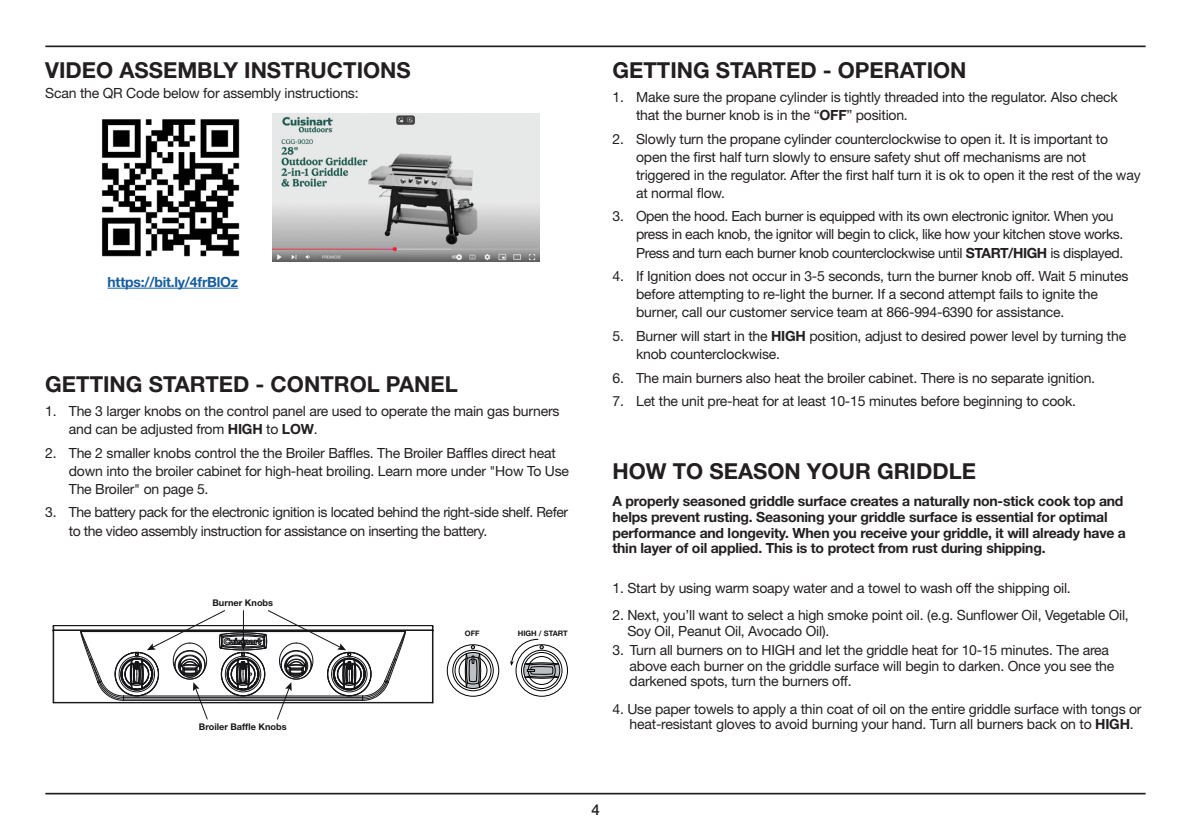
<style>
.page{position:relative;width:1191px;height:840px;background:#fff}
.page>*{position:absolute;margin:0;border:0;box-sizing:border-box;transform-origin:0 0}
.t1{font:700 22px "Helvetica Neue LT Std";color:#231f20}
.t2{font:500 15px "Helvetica Neue LT Std";color:#231f20}
.t3{font:14px/18px "Helvetica Neue LT Std";letter-spacing:-.015em;color:#231f20}
.t4{font:700 14px/15.8px "Helvetica Neue LT Std";letter-spacing:-.015em;color:#231f20}
.t5{font:700 14px "Helvetica Neue LT Std";letter-spacing:-.015em;color:#175d9e}
.t6{font:700 9.2px "Helvetica Neue LT Std";color:#161518}
.t7{font:700 7.6px "Helvetica Neue LT Std";color:#161518}
.s1{font-weight:700}
</style>
<div class="page">
<img style="left:102px;top:119px;width:138px;height:138px">
<img style="left:272px;top:114px;width:267px;height:148px">
<hr style="left:54px;top:702px;width:378px;height:1px;background:#161518">
<hr style="left:432px;top:630px;width:1px;height:72px;background:#161518">
<hr style="left:54px;top:701px;width:378px;height:1px;background:#161518">
<hr style="left:53px;top:630px;width:1px;height:72px;background:#161518">
<hr style="left:54px;top:629px;width:378px;height:1px;background:#161518">
<hr style="left:54px;top:625px;width:378px;height:1px;background:#161518">
<svg style="left:81px;top:610px;width:325px;height:110px"></svg>
<div style="left:447px;top:644px;width:52px;height:52px;border:1px solid #000;border-radius:50%"></div>
<div style="left:453px;top:649px;width:40px;height:41px;border:1px solid #000;border-radius:50%"></div>
<div style="left:455px;top:652px;width:36px;height:36px;border:1px solid #000;border-radius:50%"></div>
<svg style="left:459px;top:645px;width:28px;height:43px"></svg>
<div style="left:516px;top:644px;width:52px;height:52px;border:1px solid #000;border-radius:50%"></div>
<div style="left:521px;top:649px;width:41px;height:41px;border:1px solid #000;border-radius:50%"></div>
<div style="left:523px;top:652px;width:37px;height:36px;border:1px solid #000;border-radius:50%"></div>
<svg style="left:510px;top:638px;width:50px;height:46px"></svg>
<hr style="left:45px;top:45px;width:1100px;height:2px;background:#231f20">
<hr style="left:45px;top:792px;width:1100px;height:2px;background:#231f20">
<hr style="left:107px;top:288px;width:131px;height:1px;background:#175d9e">
<h1 class="t1" style="left:45px;top:57px;width:367px">VIDEO ASSEMBLY INSTRUCTIONS</h1>
<p class="t3" style="left:45px;top:84px;width:315px">Scan the QR Code below for assembly instructions:</p>
<p class="t5" style="left:107px;top:273px;width:132px">https://bit.ly/4frBlOz</p>
<h1 class="t1" style="left:45px;top:370px;width:414px">GETTING STARTED - CONTROL PANEL</h1>
<p class="t3" style="left:69px;top:401px;width:492px;text-indent:-24px">1. The 3 larger knobs on the control panel are used to operate the main gas burners and can be adjusted from <span class="s1">HIGH</span> to <span class="s1">LOW</span>.</p>
<p class="t3" style="left:69px;top:443px;width:502px;text-indent:-24px">2. The 2 smaller knobs control the the Broiler Baffles. The Broiler Baffles direct heat down into the broiler cabinet for high-heat broiling. Learn more under "How To Use<br>The Broiler" on page 5.</p>
<p class="t3" style="left:69px;top:503px;width:501px;text-indent:-24px">3. The battery pack for the electronic ignition is located behind the right-side shelf. Refer to the video assembly instruction for assistance on inserting the battery.</p>
<p class="t6" style="left:212px;top:596px;width:62px">Burner Knobs</p>
<p class="t6" style="left:199px;top:720px;width:89px">Broiler Baffle Knobs</p>
<p class="t7" style="left:465px;top:628px;width:16px">OFF</p>
<p class="t7" style="left:518px;top:628px;width:52px">HIGH / START</p>
<h1 class="t1" style="left:612px;top:57px;width:355px">GETTING STARTED - OPERATION</h1>
<p class="t3" style="left:636px;top:88px;width:483px;text-indent:-24px">1. Make sure the propane cylinder is tightly threaded into the regulator. Also check that the burner knob is in the “<span class="s1">OFF</span>” position.</p>
<p class="t3" style="left:636px;top:129px;width:506px;text-indent:-24px">2. Slowly turn the propane cylinder counterclockwise to open it. It is important to open the first half turn slowly to ensure safety shut off mechanisms are not triggered in the regulator. After the first half turn it is ok to open it the rest of the way at normal flow.</p>
<p class="t3" style="left:636px;top:207px;width:486px;text-indent:-24px">3. Open the hood. Each burner is equipped with its own electronic ignitor. When you press in each knob, the ignitor will begin to click, like how your kitchen stove works.<br>Press and turn each burner knob counterclockwise until <span class="s1">START/HIGH</span> is displayed.</p>
<p class="t3" style="left:636px;top:267px;width:494px;text-indent:-24px">4. If Ignition does not occur in 3-5 seconds, turn the burner knob off. Wait 5 minutes before attempting to re-light the burner. If a second attempt fails to ignite the burner, call our customer service team at 866-994-6390 for assistance.</p>
<p class="t3" style="left:636px;top:326px;width:491px;text-indent:-24px">5. Burner will start in the <span class="s1">HIGH</span> position, adjust to desired power level by turning the knob counterclockwise.</p>
<p class="t3" style="left:612px;top:368px;width:482px">6. The main burners also heat the broiler cabinet. There is no separate ignition.</p>
<p class="t3" style="left:612px;top:392px;width:463px">7. Let the unit pre-heat for at least 10-15 minutes before beginning to cook.</p>
<h1 class="t1" style="left:612px;top:457px;width:365px">HOW TO SEASON YOUR GRIDDLE</h1>
<p class="t4" style="left:612px;top:492px;width:515px">A properly seasoned griddle surface creates a naturally non-stick cook top and helps prevent rusting. Seasoning your griddle surface is essential for optimal performance and longevity. When you receive your griddle, it will already have a thin layer of oil applied. This is to protect from rust during shipping.</p>
<p class="t3" style="left:612px;top:578px;width:457px">1. Start by using warm soapy water and a towel to wash off the shipping oil.</p>
<p class="t3" style="left:627px;top:606px;width:503px;line-height:15.8px;text-indent:-15px">2. Next, you’ll want to select a high smoke point oil. (e.g. Sunflower Oil, Vegetable Oil,<br>Soy Oil, Peanut Oil, Avocado Oil).</p>
<p class="t3" style="left:629px;top:641px;width:486px;line-height:15.8px;text-indent:-17px">3. Turn all burners on to HIGH and let the griddle heat for 10-15 minutes. The area above each burner on the griddle surface will begin to darken. Once you see the darkened spots, turn the burners off.</p>
<p class="t3" style="left:612px;top:700px;width:530px;line-height:15.8px;text-align:center">4. Use paper towels to apply a thin coat of oil on the entire griddle surface with tongs or heat-resistant gloves to avoid burning your hand. Turn all burners back on to <span class="s1">HIGH</span>.</p>
<p class="t2" style="left:591px;top:800px;width:10px">4</p>
</div>
